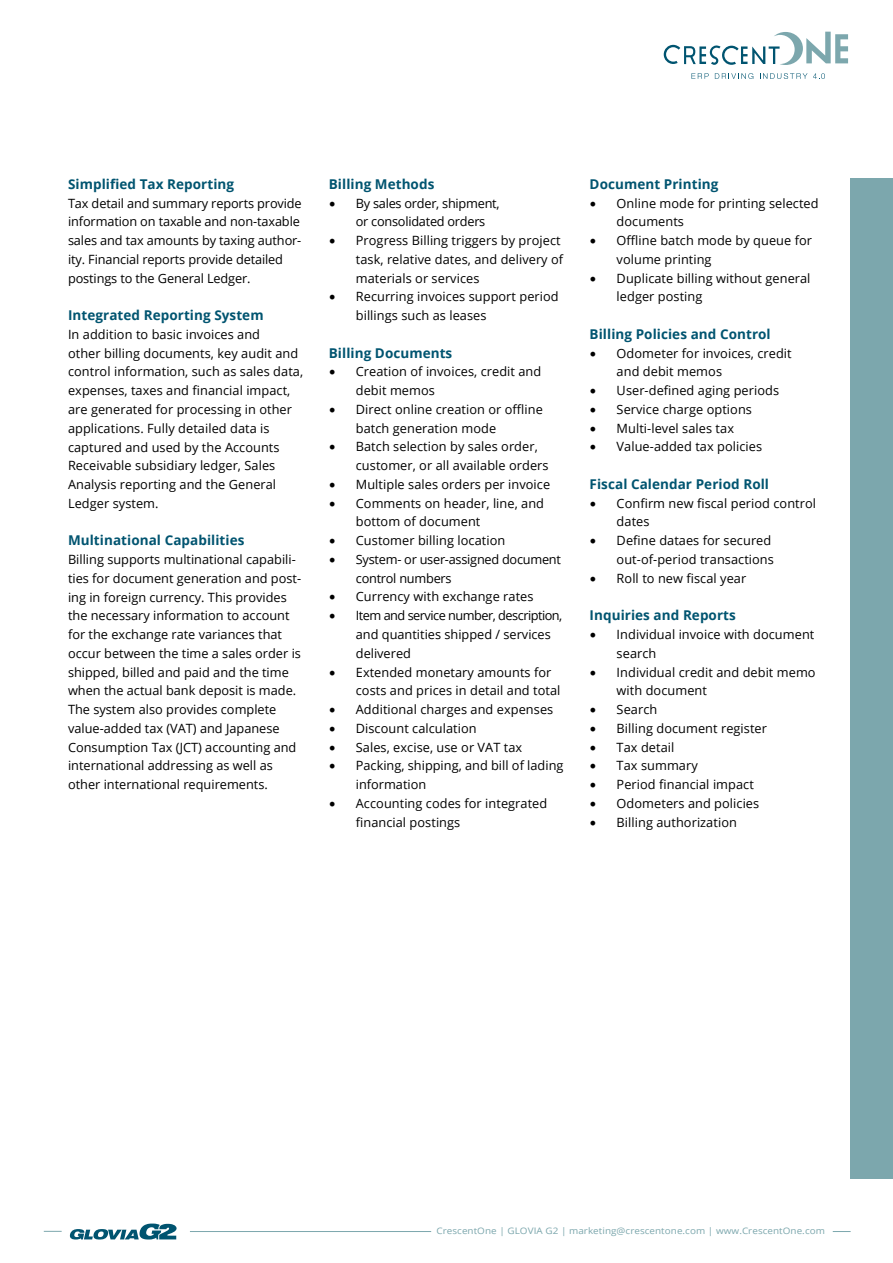
<style>
.page{position:relative;width:893px;height:1263px;background:#fff}
.page>*{position:absolute;margin:0;border:0;box-sizing:border-box;transform-origin:0 0}
.t1{font:700 13.5px "Open Sans";letter-spacing:.005em;color:#005470}
.t2{font:12.75px/18.8px "Open Sans";letter-spacing:.005em;color:#000}
.t3{font:12.75px/18.8px "Open Sans";letter-spacing:-.02em;color:#000}
.t4{font:9px "Open Sans";letter-spacing:.005em;color:#7ca7ad;scale:1.1 1}
.s1{font-family:"Minion Pro";font-size:18px}
</style>
<div class="page">
<svg style="left:69px;top:1223px;width:108px;height:16px"></svg>
<svg style="left:833px;top:1231px;width:18px;height:1px"></svg>
<svg style="left:44px;top:1231px;width:18px;height:1px"></svg>
<svg style="left:691px;top:73px;width:18px;height:6px"></svg>
<svg style="left:715px;top:73px;width:38px;height:6px"></svg>
<svg style="left:760px;top:73px;width:47px;height:6px"></svg>
<svg style="left:813px;top:73px;width:12px;height:6px"></svg>
<svg style="left:664px;top:32px;width:184px;height:33px"></svg>
<hr style="left:190px;top:1231px;width:241px;height:1px;background:#7ca7ad">
<div style="left:851px;top:179px;width:42px;height:1000px;background:#7ca7ad"></div>
<p class="t1" style="left:68px;top:174px;width:168px">Simplified Tax Reporting</p>
<p class="t2" style="left:68px;top:193px;width:235px">Tax detail and summary reports provide information on taxable and non-taxable sales and tax amounts by taxing author&shy;ity. Financial reports provide detailed postings to the General Ledger.</p>
<p class="t1" style="left:68px;top:306px;width:197px">Integrated Reporting System</p>
<p class="t2" style="left:68px;top:325px;width:237px">In addition to basic invoices and<br>other billing documents, key audit and control information, such as sales data, expenses, taxes and financial impact, are generated for processing in other applications. Fully detailed data is captured and used by the Accounts Receivable subsidiary ledger, Sales Analysis reporting and the General Ledger system.</p>
<p class="t1" style="left:68px;top:531px;width:178px">Multinational Capabilities</p>
<p class="t2" style="left:68px;top:550px;width:235px">Billing supports multinational capabili&shy;ties for document generation and post&shy;ing in foreign currency. This provides the necessary information to account for the exchange rate variances that occur between the time a sales order is shipped, billed and paid and the time when the actual bank deposit is made.<br>The system also provides complete value-added tax (VAT) and Japanese Consumption Tax (JCT) accounting and international addressing as well as other international requirements.</p>
<p class="t1" style="left:329px;top:174px;width:107px">Billing Methods</p>
<p class="t3" style="left:356px;top:193px;width:145px;text-indent:-27px"><span class="s1">•</span> By sales order, shipment, or consolidated orders</p>
<p class="t2" style="left:356px;top:231px;width:209px;text-indent:-27px"><span class="s1">•</span> Progress Billing triggers by project task, relative dates, and delivery of materials or services</p>
<p class="t2" style="left:356px;top:287px;width:204px;text-indent:-27px"><span class="s1">•</span> Recurring invoices support period billings such as leases</p>
<p class="t1" style="left:329px;top:343px;width:125px">Billing Documents</p>
<p class="t2" style="left:356px;top:362px;width:187px;text-indent:-27px"><span class="s1">•</span> Creation of invoices, credit and debit memos</p>
<p class="t2" style="left:356px;top:400px;width:189px;text-indent:-27px"><span class="s1">•</span> Direct online creation or offline batch generation mode</p>
<p class="t2" style="left:356px;top:437px;width:194px;text-indent:-27px"><span class="s1">•</span> Batch selection by sales order, customer, or all available orders</p>
<p class="t2" style="left:329px;top:475px;width:223px"><span class="s1">•</span> Multiple sales orders per invoice</p>
<p class="t2" style="left:356px;top:493px;width:190px;text-indent:-27px"><span class="s1">•</span> Comments on header, line, and bottom of document</p>
<p class="t2" style="left:329px;top:531px;width:178px"><span class="s1">•</span> Customer billing location</p>
<p class="t3" style="left:356px;top:550px;width:207px;text-indent:-27px"><span class="s1">•</span> System- or user-assigned document control numbers</p>
<p class="t2" style="left:329px;top:587px;width:206px"><span class="s1">•</span> Currency with exchange rates</p>
<p class="t2" style="left:356px;top:606px;width:208px;text-indent:-27px"><span class="s1">•</span> Item and service number, description, and quantities shipped / services delivered</p>
<p class="t2" style="left:356px;top:662px;width:206px;text-indent:-27px"><span class="s1">•</span> Extended monetary amounts for costs and prices in detail and total</p>
<p class="t2" style="left:329px;top:700px;width:226px"><span class="s1">•</span> Additional charges and expenses</p>
<p class="t2" style="left:329px;top:718px;width:149px"><span class="s1">•</span> Discount calculation</p>
<p class="t2" style="left:329px;top:737px;width:195px"><span class="s1">•</span> Sales, excise, use or VAT tax</p>
<p class="t2" style="left:356px;top:756px;width:209px;text-indent:-27px"><span class="s1">•</span> Packing, shipping, and bill of lading information</p>
<p class="t2" style="left:356px;top:793px;width:193px;text-indent:-27px"><span class="s1">•</span> Accounting codes for integrated financial postings</p>
<p class="t1" style="left:590px;top:174px;width:130px">Document Printing</p>
<p class="t2" style="left:617px;top:193px;width:204px;text-indent:-27px"><span class="s1">•</span> Online mode for printing selected documents</p>
<p class="t2" style="left:617px;top:231px;width:197px;text-indent:-27px"><span class="s1">•</span> Offline batch mode by queue for volume printing</p>
<p class="t2" style="left:617px;top:268px;width:195px;text-indent:-27px"><span class="s1">•</span> Duplicate billing without general ledger posting</p>
<p class="t1" style="left:590px;top:324px;width:183px">Billing Policies and Control</p>
<p class="t2" style="left:617px;top:343px;width:177px;text-indent:-27px"><span class="s1">•</span> Odometer for invoices, credit and debit memos</p>
<p class="t2" style="left:590px;top:381px;width:191px"><span class="s1">•</span> User-defined aging periods</p>
<p class="t2" style="left:590px;top:400px;width:164px"><span class="s1">•</span> Service charge options</p>
<p class="t2" style="left:590px;top:418px;width:146px"><span class="s1">•</span> Multi-level sales tax</p>
<p class="t2" style="left:590px;top:437px;width:174px"><span class="s1">•</span> Value-added tax policies</p>
<p class="t1" style="left:590px;top:474px;width:181px">Fiscal Calendar Period Roll</p>
<p class="t2" style="left:617px;top:493px;width:201px;text-indent:-27px"><span class="s1">•</span> Confirm new fiscal period control dates</p>
<p class="t2" style="left:590px;top:531px;width:186px;text-align:right"><span class="s1">•</span> Define dataes for secured out-of-period transactions</p>
<p class="t2" style="left:590px;top:568px;width:158px"><span class="s1">•</span> Roll to new fiscal year</p>
<p class="t1" style="left:590px;top:606px;width:148px">Inquiries and Reports</p>
<p class="t2" style="left:617px;top:625px;width:199px;text-indent:-27px"><span class="s1">•</span> Individual invoice with document search</p>
<p class="t2" style="left:617px;top:662px;width:201px;text-indent:-27px"><span class="s1">•</span> Individual credit and debit memo with document</p>
<p class="t2" style="left:590px;top:700px;width:69px"><span class="s1">•</span> Search</p>
<p class="t2" style="left:590px;top:718px;width:179px"><span class="s1">•</span> Billing document register</p>
<p class="t2" style="left:590px;top:737px;width:86px"><span class="s1">•</span> Tax detail</p>
<p class="t2" style="left:590px;top:756px;width:110px"><span class="s1">•</span> Tax summary</p>
<p class="t2" style="left:590px;top:775px;width:166px"><span class="s1">•</span> Period financial impact</p>
<p class="t2" style="left:590px;top:793px;width:171px"><span class="s1">•</span> Odometers and policies</p>
<p class="t2" style="left:590px;top:812px;width:149px"><span class="s1">•</span> Billing authorization</p>
<p class="t4" style="left:436px;top:1224px;width:355px">CrescentOne | GLOVIA G2 | marketing@crescentone.com | www.CrescentOne.com</p>
</div>
